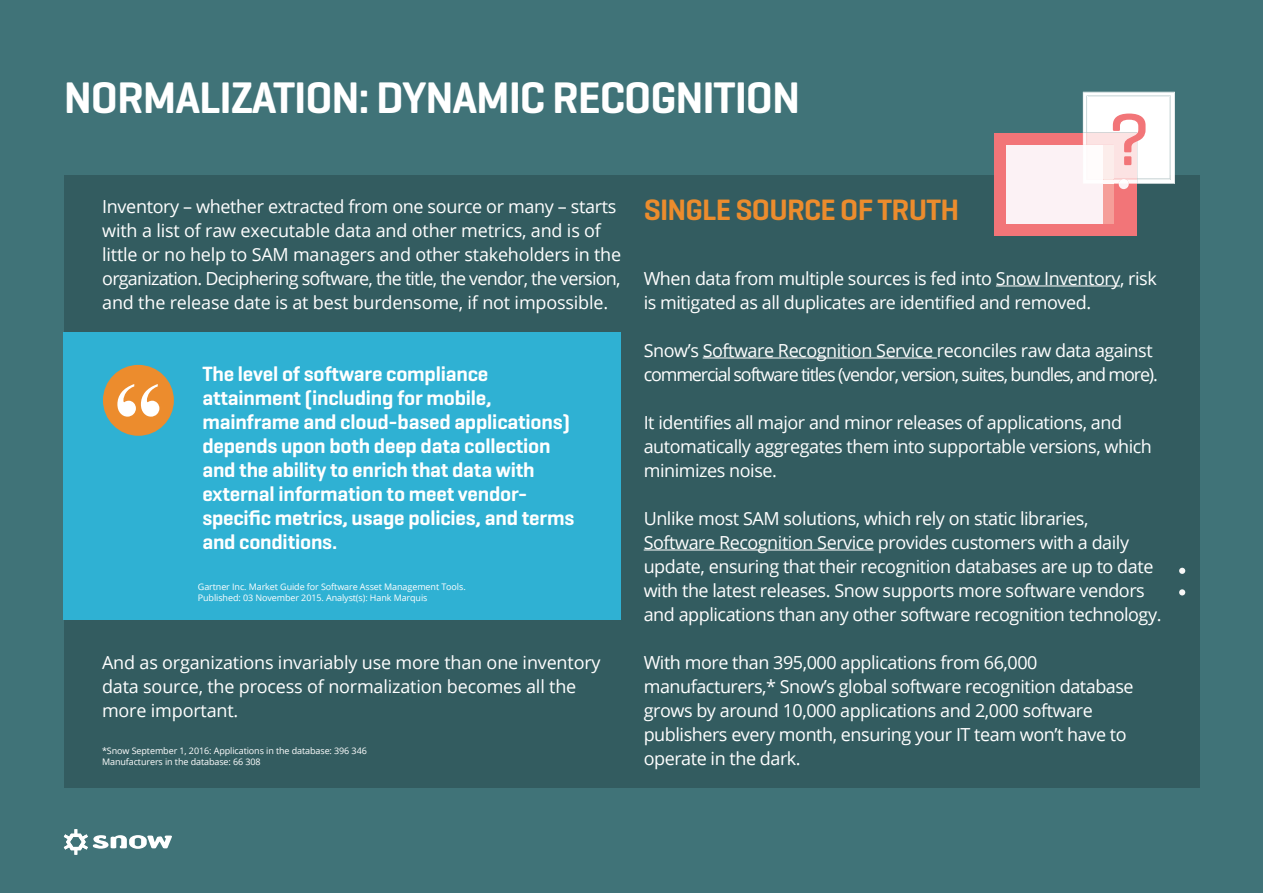
<style>
.page{position:relative;width:1263px;height:893px;background:#407378}
.page>*{position:absolute;margin:0;border:0;box-sizing:border-box;transform-origin:0 0}
.t1{font:500 75px "Geogrotesque";color:#f27578}
.t2{font:600 45px "Geogrotesque";letter-spacing:-.025em;color:#fff}
.t3{font:600 30px "Geogrotesque";letter-spacing:-.025em;color:#ec8c2d}
.t4{font:600 21px/24px "Geogrotesque";letter-spacing:-.01em;color:#fff}
.t5{font:18px/24px "Open Sans";letter-spacing:-.025em;color:#fff}
.t6{font:18px/24px "Open Sans";letter-spacing:-.065em;color:#fff}
.t7{font:9px/10.8px "Open Sans";letter-spacing:-.01em;color:#fff}
</style>
<div class="page">
<div style="left:64px;top:175px;width:1135px;height:613px;background:#335c60"></div>
<svg style="left:64px;top:829px;width:108px;height:26px"></svg>
<div style="left:64px;top:333px;width:557px;height:287px;background:#2fb1d3"></div>
<div style="left:103px;top:365px;width:71px;height:71px;background:#ec8c2d;border-radius:50%"></div>
<svg style="left:117px;top:384px;width:42px;height:33px"></svg>
<hr style="left:996px;top:286px;width:124px;height:1px;background:#fff">
<hr style="left:703px;top:358px;width:234px;height:1px;background:#fff">
<hr style="left:644px;top:550px;width:230px;height:1px;background:#fff">
<div style="left:994px;top:133px;width:143px;height:103px;background:#f27578"></div>
<div style="left:1006px;top:145px;width:107px;height:78px;background:#fcf2f5"></div>
<div style="left:1119px;top:179px;width:10px;height:10px;background:#fcf2f5;border-radius:50%"></div>
<div style="left:1103px;top:145px;width:10px;height:78px;background:#f59e99"></div>
<svg style="left:1083px;top:92px;width:92px;height:92px;background:#fbf6f6"></svg>
<svg style="left:1179px;top:589px;width:6px;height:6px"></svg>
<svg style="left:1179px;top:568px;width:6px;height:6px"></svg>
<h2 class="t2" style="left:64px;top:69px;width:738px">NORMALIZATION: DYNAMIC RECOGNITION</h2>
<h1 class="t1" style="left:1108px;top:93px;width:44px">?</h1>
<p class="t5" style="left:102px;top:194px;width:520px">Inventory – whether extracted from one source or many – starts with a list of raw executable data and other metrics, and is of little or no help to SAM managers and other stakeholders in the organization. Deciphering software, the title, the vendor, the version, and the release date is at best burdensome, if not impossible.</p>
<p class="t4" style="left:202px;top:361px;width:373px">The level of software compliance attainment (including for mobile, mainframe and cloud-based applications) depends upon both deep data collection and the ability to enrich that data with external information to meet vendor&shy;specific metrics, usage policies, and terms and conditions.</p>
<p class="t7" style="left:198px;top:581px;width:269px">Gartner Inc. Market Guide for Software Asset Management Tools.<br>Published: 03 November 2015. Analyst(s): Hank Marquis</p>
<p class="t5" style="left:102px;top:650px;width:500px">And as organizations invariably use more than one inventory data source, the process of normalization becomes all the more important.</p>
<p class="t7" style="left:102px;top:745px;width:266px">*Snow September 1, 2016: Applications in the database: 396 346<br>Manufacturers in the database: 66 308</p>
<h3 class="t3" style="left:644px;top:191px;width:317px">SINGLE SOURCE OF TRUTH</h3>
<p class="t5" style="left:644px;top:266px;width:515px">When data from multiple sources is fed into Snow Inventory, risk is mitigated as all duplicates are identified and removed.</p>
<p class="t6" style="left:644px;top:338px;width:516px">Snow’s Software Recognition Service reconciles raw data against commercial software titles (vendor, version, suites, bundles, and more).</p>
<p class="t5" style="left:644px;top:410px;width:510px">It identifies all major and minor releases of applications, and automatically aggregates them into supportable versions, which minimizes noise.</p>
<p class="t5" style="left:644px;top:506px;width:519px">Unlike most SAM solutions, which rely on static libraries, Software Recognition Service provides customers with a daily update, ensuring that their recognition databases are up to date with the latest releases. Snow supports more software vendors and applications than any other software recognition technology.</p>
<p class="t5" style="left:644px;top:650px;width:491px">With more than 395,000 applications from 66,000 manufacturers,* Snow’s global software recognition database grows by around 10,000 applications and 2,000 software publishers every month, ensuring your IT team won’t have to operate in the dark.</p>
</div>
